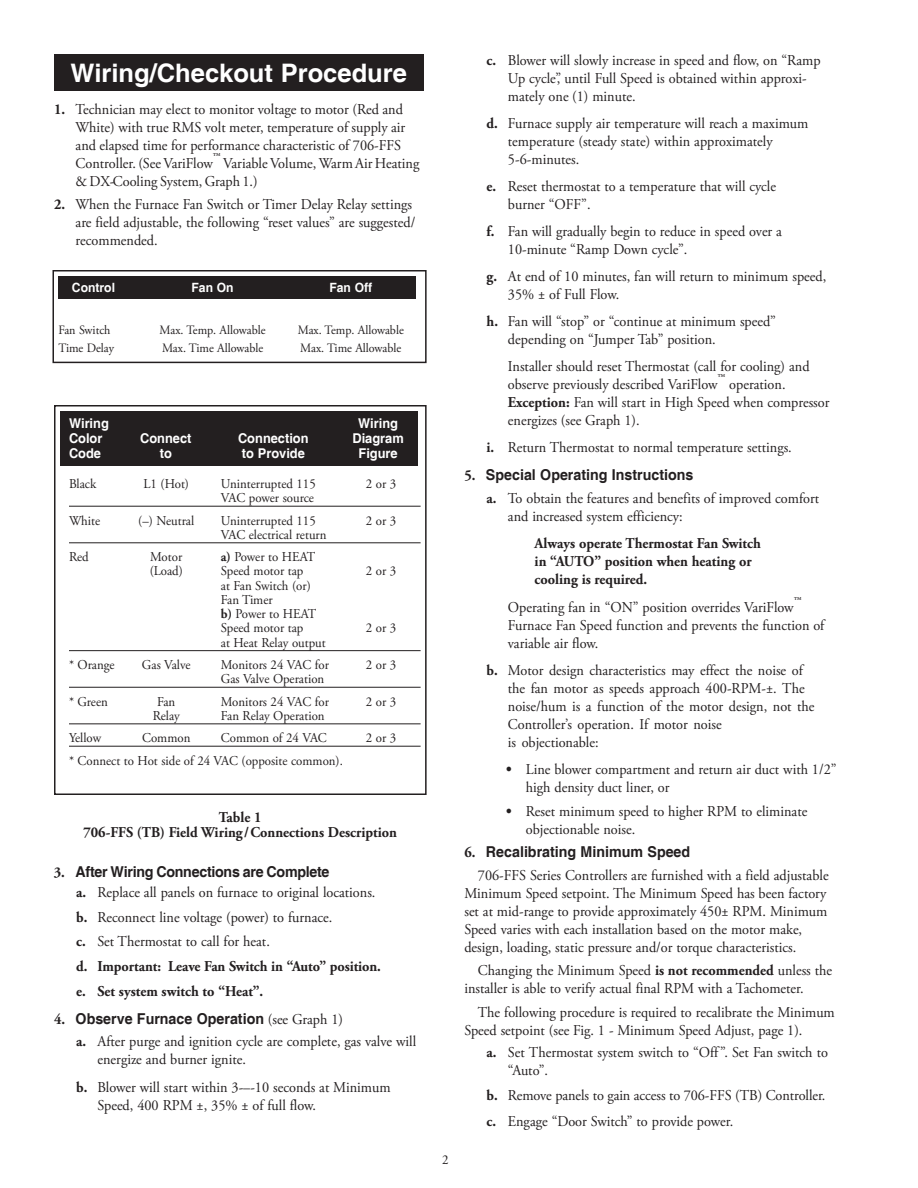
<style>
.page{position:relative;width:918px;height:1188px;background:#fff}
.page>*{position:absolute;margin:0;border:0;box-sizing:border-box;transform-origin:0 0}
.t1{font:700 25.5px "Helvetica";color:#fff}
.t2{font:15px/18px "Adobe Garamond Pro";color:#231f20;scale:.95 1}
.t3{font:700 15px/18px "Adobe Garamond Pro";color:#231f20;text-align:center;scale:.95 1}
.t4{font:700 15px "Helvetica";color:#231f20;scale:.95 1}
.t5{font:700 15px "Helvetica";letter-spacing:-.02em;color:#231f20;scale:.95 1}
.t6{font:13.5px/14.2px "Adobe Garamond Pro";color:#231f20;scale:.95 1}
.t7{font:700 13.5px "Helvetica";color:#fff;scale:.95 1}
.t8{font:12.75px "Adobe Garamond Pro";color:#231f20;scale:.95 1}
.t9{font:700 12.75px "Helvetica";color:#fff;scale:.95 1}
.s1{font-weight:700}
.s2{font-family:"Adobe Garamond Pro"}
.s3{font-family:"Adobe Garamond Pro";font-weight:400}
</style>
<div class="page">
<div style="left:54px;top:54px;width:369px;height:37px;background:#231f20"></div>
<div style="left:58px;top:276px;width:358px;height:22px;background:#231f20"></div>
<div style="left:52px;top:270px;width:375px;height:93px;border:2px solid #231f20"></div>
<hr style="left:69px;top:506px;width:352px;height:1px;background:#231f20">
<hr style="left:69px;top:542px;width:352px;height:1px;background:#231f20">
<hr style="left:69px;top:650px;width:352px;height:1px;background:#231f20">
<hr style="left:69px;top:687px;width:352px;height:1px;background:#231f20">
<hr style="left:69px;top:723px;width:352px;height:1px;background:#231f20">
<hr style="left:69px;top:746px;width:352px;height:1px;background:#231f20">
<div style="left:60px;top:411px;width:357px;height:55px;background:#231f20"></div>
<div style="left:54px;top:405px;width:373px;height:390px;border:2px solid #231f20"></div>
<h1 class="t1" style="left:70px;top:57px;width:338px">Wiring/Checkout Procedure</h1>
<p class="t2" style="left:76px;top:101px;width:363px;text-indent:-22px"><span class="s1">1.</span> Technician may elect to monitor voltage to motor (Red and White) with true RMS volt meter, temperature of supply air and elapsed time for performance characteristic of 706-FFS Controller. (See VariFlow™ Variable Volume, Warm Air Heating &amp; DX-Cooling System, Graph 1.)</p>
<p class="t2" style="left:76px;top:196px;width:359px;text-indent:-22px"><span class="s1">2.</span> When the Furnace Fan Switch or Timer Delay Relay settings are field adjustable, the following “reset values” are suggested/ recommended.</p>
<p class="t9" style="left:72px;top:279px;width:47px">Control</p>
<p class="t9" style="left:192px;top:279px;width:46px">Fan On</p>
<p class="t9" style="left:329px;top:279px;width:46px">Fan Off</p>
<p class="t8" style="left:59px;top:322px;width:56px">Fan Switch</p>
<p class="t8" style="left:160px;top:322px;width:113px">Max. Temp. Allowable</p>
<p class="t8" style="left:298px;top:322px;width:113px">Max. Temp. Allowable</p>
<p class="t8" style="left:59px;top:340px;width:60px">Time Delay</p>
<p class="t8" style="left:162px;top:340px;width:108px">Max. Time Allowable</p>
<p class="t8" style="left:300px;top:340px;width:108px">Max. Time Allowable</p>
<p class="t7" style="left:69px;top:415px;width:43px">Wiring</p>
<p class="t7" style="left:358px;top:415px;width:43px">Wiring</p>
<p class="t7" style="left:69px;top:430px;width:37px">Color</p>
<p class="t7" style="left:140px;top:430px;width:55px">Connect</p>
<p class="t7" style="left:238px;top:430px;width:76px">Connection</p>
<p class="t7" style="left:352px;top:430px;width:56px">Diagram</p>
<p class="t7" style="left:69px;top:445px;width:35px">Code</p>
<p class="t7" style="left:160px;top:445px;width:14px">to</p>
<p class="t7" style="left:242px;top:445px;width:68px">to Provide</p>
<p class="t7" style="left:359px;top:445px;width:43px">Figure</p>
<p class="t6" style="left:69px;top:477px;width:30px">Black</p>
<p class="t6" style="left:144px;top:477px;width:49px">L1 (Hot)</p>
<p class="t6" style="left:221px;top:477px;width:101px">Uninterrupted 115</p>
<p class="t6" style="left:366px;top:477px;width:33px">2 or 3</p>
<p class="t6" style="left:221px;top:491px;width:100px">VAC power source</p>
<p class="t6" style="left:69px;top:514px;width:34px">White</p>
<p class="t6" style="left:138px;top:514px;width:60px">(–) Neutral</p>
<p class="t6" style="left:221px;top:514px;width:101px">Uninterrupted 115</p>
<p class="t6" style="left:366px;top:514px;width:33px">2 or 3</p>
<p class="t6" style="left:221px;top:528px;width:113px">VAC electrical return</p>
<p class="t6" style="left:69px;top:550px;width:22px">Red</p>
<p class="t6" style="left:150px;top:550px;width:35px">Motor</p>
<p class="t6" style="left:221px;top:550px;width:101px"><span class="s1">a)</span> Power to HEAT</p>
<p class="t6" style="left:150px;top:565px;width:36px">(Load)</p>
<p class="t6" style="left:221px;top:565px;width:88px">Speed motor tap</p>
<p class="t6" style="left:366px;top:565px;width:33px">2 or 3</p>
<p class="t6" style="left:221px;top:579px;width:102px">at Fan Switch (or)<br>Fan Timer<br><span class="s1">b)</span> Power to HEAT<br>Speed motor tap</p>
<p class="t6" style="left:366px;top:622px;width:33px">2 or 3</p>
<p class="t6" style="left:221px;top:636px;width:112px">at Heat Relay output</p>
<p class="t6" style="left:69px;top:658px;width:50px">* Orange</p>
<p class="t6" style="left:142px;top:658px;width:53px">Gas Valve</p>
<p class="t6" style="left:221px;top:658px;width:115px">Monitors 24 VAC for</p>
<p class="t6" style="left:366px;top:658px;width:33px">2 or 3</p>
<p class="t6" style="left:221px;top:672px;width:110px">Gas Valve Operation</p>
<p class="t6" style="left:69px;top:695px;width:42px">* Green</p>
<p class="t6" style="left:157px;top:695px;width:21px">Fan</p>
<p class="t6" style="left:221px;top:695px;width:115px">Monitors 24 VAC for</p>
<p class="t6" style="left:366px;top:695px;width:33px">2 or 3</p>
<p class="t6" style="left:153px;top:709px;width:30px">Relay</p>
<p class="t6" style="left:221px;top:709px;width:111px">Fan Relay Operation</p>
<p class="t6" style="left:69px;top:731px;width:35px">Yellow</p>
<p class="t6" style="left:142px;top:731px;width:52px">Common</p>
<p class="t6" style="left:221px;top:731px;width:113px">Common of 24 VAC</p>
<p class="t6" style="left:366px;top:731px;width:33px">2 or 3</p>
<p class="t6" style="left:69px;top:754px;width:290px">* Connect to Hot side of 24 VAC (opposite common).</p>
<p class="t3" style="left:83px;top:810px;width:332px;line-height:15px">Table 1<br>706-FFS (TB) Field Wiring/Connections Description</p>
<p class="t5" style="left:54px;top:862px;width:292px"><span class="s2">3.</span> After Wiring Connections are Complete</p>
<p class="t2" style="left:76px;top:880px;width:322px;line-height:24.8px"><span class="s1">a.</span> Replace all panels on furnace to original locations. <span class="s1">b.</span> Reconnect line voltage (power) to furnace.<br><span class="s1">c.</span> Set Thermostat to call for heat.<br><span class="s1">d. Important: Leave Fan Switch in “Auto” position. e. Set system switch to “Heat”.</span></p>
<p class="t4" style="left:54px;top:1010px;width:306px"><span class="s2">4.</span> Observe Furnace Operation <span class="s3">(see Graph 1)</span></p>
<p class="t2" style="left:98px;top:1033px;width:337px;text-indent:-21px"><span class="s1">a.</span> After purge and ignition cycle are complete, gas valve will energize and burner ignite.</p>
<p class="t2" style="left:98px;top:1078px;width:310px;text-indent:-21px"><span class="s1">b.</span> Blower will start within 3-–-10 seconds at Minimum<br>Speed, 400 RPM ±, 35% ± of full flow.</p>
<p class="t6" style="left:442px;top:1153px;width:8px">2</p>
<p class="t2" style="left:508px;top:52px;width:331px;text-indent:-21px"><span class="s1">c.</span> Blower will slowly increase in speed and flow, on “Ramp<br>Up cycle”, until Full Speed is obtained within approxi&shy;mately one (1) minute.</p>
<p class="t2" style="left:508px;top:115px;width:318px;text-indent:-21px"><span class="s1">d.</span> Furnace supply air temperature will reach a maximum temperature (steady state) within approximately<br>5-6-minutes.</p>
<p class="t2" style="left:508px;top:178px;width:284px;text-indent:-21px"><span class="s1">e.</span> Reset thermostat to a temperature that will cycle burner “OFF”.</p>
<p class="t2" style="left:508px;top:223px;width:290px;text-indent:-21px"><span class="s1">f.</span> Fan will gradually begin to reduce in speed over a<br>10-minute “Ramp Down cycle”.</p>
<p class="t2" style="left:508px;top:268px;width:337px;text-indent:-21px"><span class="s1">g.</span> At end of 10 minutes, fan will return to minimum speed,<br>35% ± of Full Flow.</p>
<p class="t2" style="left:508px;top:313px;width:284px;text-indent:-21px"><span class="s1">h.</span> Fan will “stop” or “continue at minimum speed” depending on “Jumper Tab” position.</p>
<p class="t2" style="left:508px;top:358px;width:340px">Installer should reset Thermostat (call for cooling) and observe previously described VariFlow™ operation.<br><span class="s1">Exception:</span> Fan will start in High Speed when compressor energizes (see Graph 1).</p>
<p class="t2" style="left:487px;top:439px;width:323px"><span class="s1">i.</span> Return Thermostat to normal temperature settings.</p>
<p class="t4" style="left:464px;top:466px;width:243px"><span class="s2">5.</span> Special Operating Instructions</p>
<p class="t2" style="left:508px;top:489px;width:329px;text-indent:-21px"><span class="s1">a.</span> To obtain the features and benefits of improved comfort and increased system efficiency:</p>
<p class="t3" style="left:535px;top:535px;width:240px;text-align:left">Always operate Thermostat Fan Switch in “AUTO” position when heating or cooling is required.</p>
<p class="t2" style="left:508px;top:598px;width:335px">Operating fan in “ON” position overrides VariFlow™<br>Furnace Fan Speed function and prevents the function of variable air flow.</p>
<p class="t2" style="left:508px;top:661px;width:324px;text-indent:-21px"><span class="s1">b.</span> Motor design characteristics may effect the noise of the fan motor as speeds approach 400-RPM-±. The noise/hum is a function of the motor design, not the Controller’s operation. If motor noise<br>is objectionable:</p>
<p class="t2" style="left:526px;top:761px;width:329px;text-indent:-20px"><span class="s1">•</span> Line blower compartment and return air duct with 1/2” high density duct liner, or</p>
<p class="t2" style="left:526px;top:803px;width:298px;text-indent:-20px"><span class="s1">•</span> Reset minimum speed to higher RPM to eliminate objectionable noise.</p>
<p class="t4" style="left:464px;top:842px;width:239px"><span class="s2">6.</span> Recalibrating Minimum Speed</p>
<p class="t2" style="left:464px;top:867px;width:385px;text-indent:14px">706-FFS Series Controllers are furnished with a field adjustable Minimum Speed setpoint. The Minimum Speed has been factory set at mid-range to provide approximately 450± RPM. Minimum Speed varies with each installation based on the motor make, design, loading, static pressure and/or torque characteristics.</p>
<p class="t2" style="left:464px;top:962px;width:389px;text-indent:13px">Changing the Minimum Speed <span class="s1">is not recommended</span> unless the installer is able to verify actual final RPM with a Tachometer.</p>
<p class="t2" style="left:464px;top:1003px;width:391px;text-indent:14px">The following procedure is required to recalibrate the Minimum<br>Speed setpoint (see Fig. 1 - Minimum Speed Adjust, page 1).</p>
<p class="t2" style="left:508px;top:1044px;width:339px;text-indent:-21px"><span class="s1">a.</span> Set Thermostat system switch to “Off”. Set Fan switch to “Auto”.</p>
<p class="t2" style="left:487px;top:1084px;width:358px;line-height:25.2px"><span class="s1">b.</span> Remove panels to gain access to 706-FFS (TB) Controller. <span class="s1">c.</span> Engage “Door Switch” to provide power.</p>
</div>
